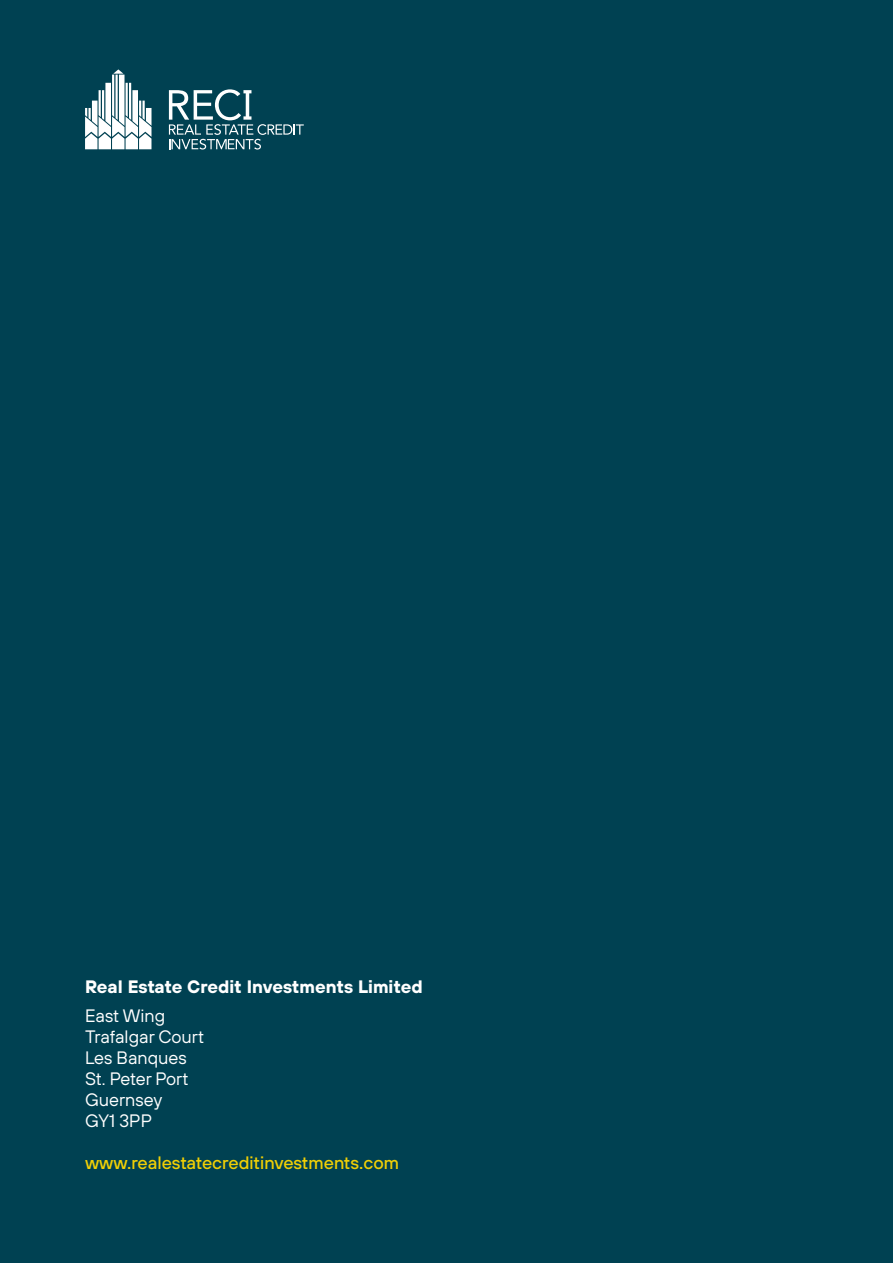
<style>
.page{position:relative;width:893px;height:1263px;background:#004152}
.page>*{position:absolute;margin:0;border:0;box-sizing:border-box;transform-origin:0 0}
.t1{font:18px/21px "TT Hoves";color:#fff}
.t2{font:500 18px "TT Hoves";color:#f0cf05}
.t3{font:700 18px "TT Hoves";color:#fff}
</style>
<div class="page">
<svg style="left:169px;top:89px;width:135px;height:61px"></svg>
<svg style="left:85px;top:69px;width:66px;height:80px"></svg>
<p class="t3" style="left:85px;top:974px;width:339px">Real Estate Credit Investments Limited</p>
<p class="t1" style="left:85px;top:1005px;width:121px">East Wing<br>Trafalgar Court<br>Les Banques<br>St. Peter Port<br>Guernsey<br>GY1 3PP</p>
<p class="t2" style="left:85px;top:1151px;width:316px">www.realestatecreditinvestments.com</p>
</div>
